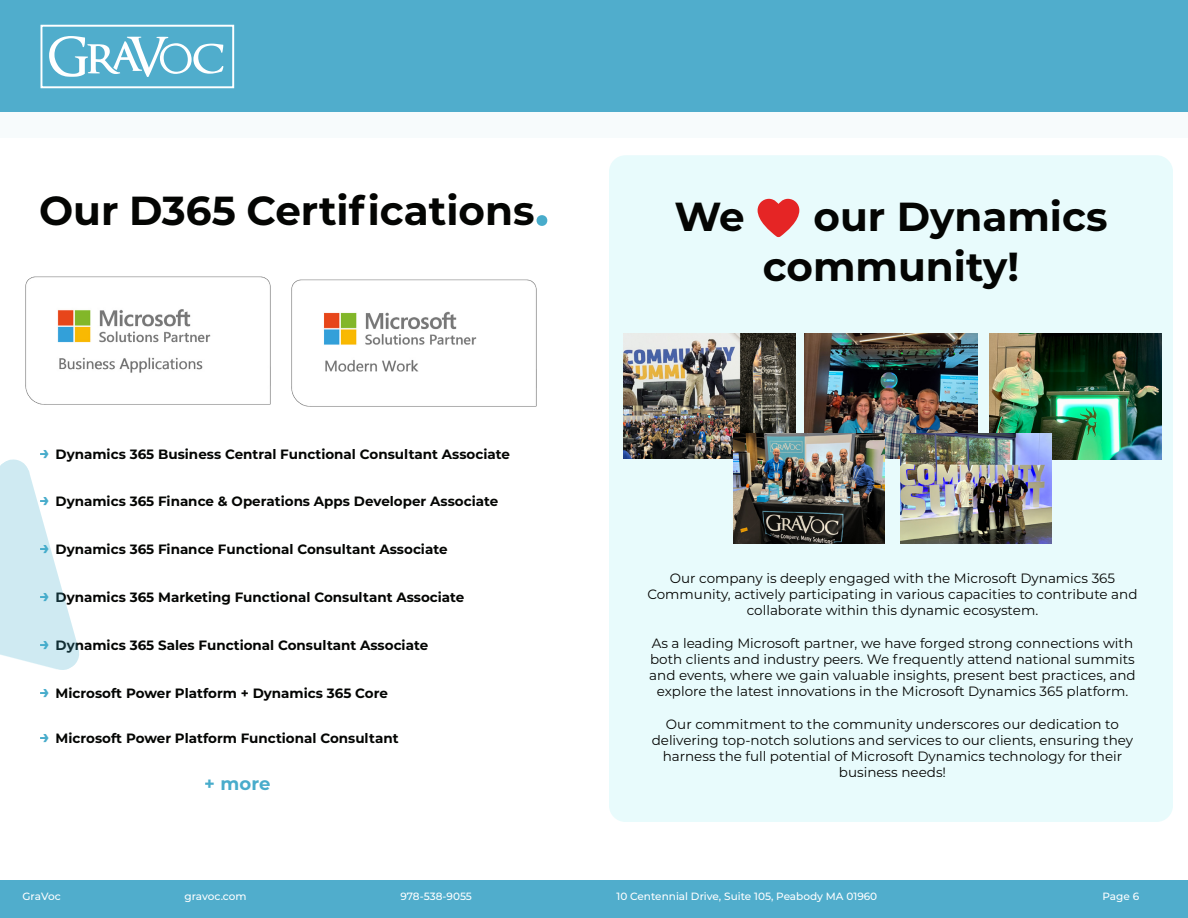
<style>
.page{position:relative;width:1188px;height:918px;background:#fff}
.page>*{position:absolute;margin:0;border:0;box-sizing:border-box;transform-origin:0 0}
.t1{font:700 40.5px/49.5px "Montserrat";color:#040503}
.t2{font:700 18px "Montserrat";color:#48accb}
.t3{font:13.5px/16.2px "Montserrat";color:#040503;text-align:center}
.t4{font:700 13.5px "Montserrat";color:#040503}
.t5{font:500 10.5px "Montserrat";color:#fff}
.s1{font-size:55.5px;color:#48accb}
.s2{font-size:18px;color:#48accb}
</style>
<div class="page">
<div style="left:0;top:0;width:1188px;height:112px;background:#50adcc"></div>
<div style="left:0;top:112px;width:1188px;height:26px;background:#f7fbfc"></div>
<div style="left:0;top:880px;width:1188px;height:38px;background:#50adcc"></div>
<div style="left:41px;top:25px;width:193px;height:63px;border:2px solid #fff"></div>
<svg style="left:49px;top:36px;width:174px;height:41px"></svg>
<div style="left:609px;top:155px;width:564px;height:667px;background:#e8fbfc;border-radius:16px"></div>
<img style="left:25px;top:276px;width:245px;height:129px">
<svg style="left:758px;top:199px;width:41px;height:38px"></svg>
<img style="left:292px;top:280px;width:244px;height:127px">
<img style="left:623px;top:333px;width:173px;height:126px">
<img style="left:805px;top:333px;width:172px;height:126px">
<img style="left:989px;top:333px;width:173px;height:126px">
<img style="left:733px;top:434px;width:152px;height:110px">
<img style="left:900px;top:434px;width:152px;height:110px">
<svg style="left:0;top:459px;width:79px;height:211px"></svg>
<p class="t1" style="left:39px;top:184px;width:512px">Our D365 Certifications<span class="s1">.</span></p>
<p class="t4" style="left:40px;top:444px;width:472px"><span class="s2">→</span> Dynamics 365 Business Central Functional Consultant Associate</p>
<p class="t4" style="left:40px;top:492px;width:460px"><span class="s2">→</span> Dynamics 365 Finance &amp; Operations Apps Developer Associate</p>
<p class="t4" style="left:40px;top:540px;width:409px"><span class="s2">→</span> Dynamics 365 Finance Functional Consultant Associate</p>
<p class="t4" style="left:40px;top:587px;width:426px"><span class="s2">→</span> Dynamics 365 Marketing Functional Consultant Associate</p>
<p class="t4" style="left:40px;top:636px;width:390px"><span class="s2">→</span> Dynamics 365 Sales Functional Consultant Associate</p>
<p class="t4" style="left:40px;top:683px;width:350px"><span class="s2">→</span> Microsoft Power Platform + Dynamics 365 Core</p>
<p class="t4" style="left:40px;top:729px;width:360px"><span class="s2">→</span> Microsoft Power Platform Functional Consultant</p>
<h2 class="t2" style="left:205px;top:771px;width:67px">+ more</h2>
<p class="t1" style="left:674px;top:190px;width:72px">We</p>
<p class="t1" style="left:763px;top:190px;width:346px;text-indent:51px">our Dynamics community!</p>
<p class="t3" style="left:647px;top:570px;width:492px">Our company is deeply engaged with the Microsoft Dynamics 365<br>Community, actively participating in various capacities to contribute and collaborate within this dynamic ecosystem.</p>
<p class="t3" style="left:649px;top:635px;width:488px">As a leading Microsoft partner, we have forged strong connections with both clients and industry peers. We frequently attend national summits and events, where we gain valuable insights, present best practices, and explore the latest innovations in the Microsoft Dynamics 365 platform.</p>
<p class="t3" style="left:652px;top:716px;width:483px">Our commitment to the community underscores our dedication to delivering top-notch solutions and services to our clients, ensuring they harness the full potential of Microsoft Dynamics technology for their business needs!</p>
<p class="t5" style="left:22px;top:889px;width:40px">GraVoc</p>
<p class="t5" style="left:184px;top:889px;width:64px">gravoc.com</p>
<p class="t5" style="left:400px;top:889px;width:73px">978-538-9055</p>
<p class="t5" style="left:616px;top:889px;width:262px">10 Centennial Drive, Suite 105, Peabody MA 01960</p>
<p class="t5" style="left:1102px;top:889px;width:38px">Page 6</p>
</div>
